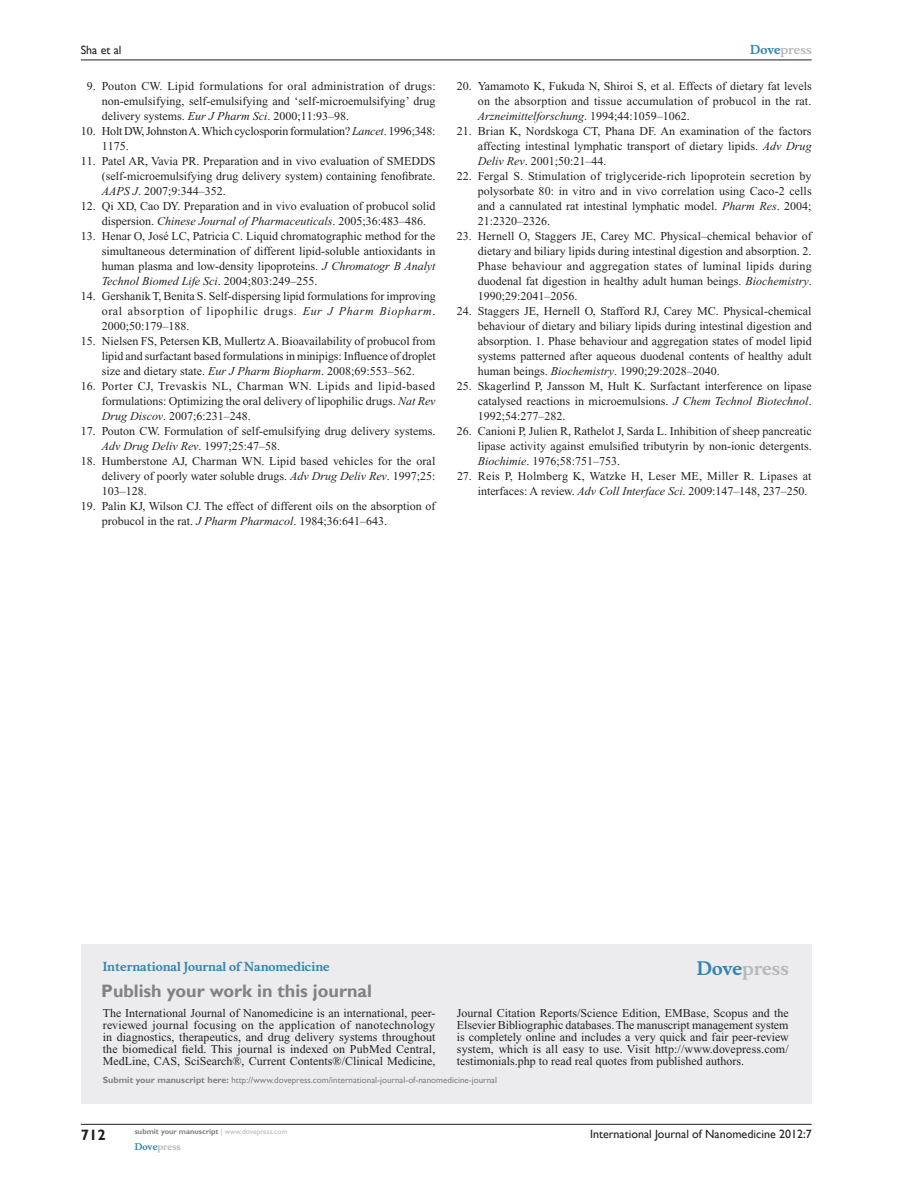
<style>
.page{position:relative;width:918px;height:1188px;background:#fff}
.page>*{position:absolute;margin:0;border:0;box-sizing:border-box;transform-origin:0 0}
.t1{font:700 18px "Gill Sans";color:#808285}
.t2{font:700 18px "Musee";color:#b8b9bc}
.t3{font:700 15px "Gill Sans";color:#231f20}
.t4{font:12px/15px "Times New Roman";color:#231f20;text-align:justify}
.t5{font:12px "Gill Sans";color:#231f20}
.t6{font:700 12px "Musee";color:#3485ae}
.t7{font:700 12px "Musee";color:#b8b9bc}
.t8{font:9px "Gill Sans";color:#808285}
.t9{font:700 9px "Musee";color:#b8b9bc}
.t10{font:700 7.5px "Gill Sans";color:#808285}
.s1{font-style:italic}
.s2{color:#3485ae}
.s3{font-weight:700}
.s4{font-weight:400;color:#b8b9bc}
</style>
<div class="page">
<div style="left:81px;top:944px;width:731px;height:159px;background:#ececee"></div>
<hr style="left:81px;top:1124px;width:731px;height:1px;background:#231f20">
<hr style="left:81px;top:60px;width:731px;height:1px;background:#231f20">
<p class="t5" style="left:81px;top:43px;width:42px">Sha et al</p>
<p class="t4" style="left:102px;top:79px;width:335px;text-indent:-15px">9. Pouton CW. Lipid formulations for oral administration of drugs: non-emulsifying, self-emulsifying and ‘self-microemulsifying’ drug delivery systems. <span class="s1">Eur J Pharm Sci</span>. 2000;11:93–98.</p>
<p class="t4" style="left:102px;top:124px;width:335px;text-indent:-21px">10. Holt DW, Johnston A. Which cyclosporin formulation? <span class="s1">Lancet</span>. 1996;348:<br>1175.</p>
<p class="t4" style="left:102px;top:154px;width:335px;text-indent:-21px">11. Patel AR, Vavia PR. Preparation and in vivo evaluation of SMEDDS (self-microemulsifying drug delivery system) containing fenofibrate.<br><span class="s1">AAPS J</span>. 2007;9:344–352.</p>
<p class="t4" style="left:102px;top:199px;width:335px;text-indent:-21px">12. Qi XD, Cao DY. Preparation and in vivo evaluation of probucol solid dispersion. <span class="s1">Chinese Journal of Pharmaceuticals</span>. 2005;36:483–486.</p>
<p class="t4" style="left:102px;top:229px;width:335px;text-indent:-21px">13. Henar O, José LC, Patricia C. Liquid chromatographic method for the simultaneous determination of different lipid-soluble antioxidants in human plasma and low-density lipoproteins. <span class="s1">J Chromatogr B Analyt Technol Biomed Life Sci</span>. 2004;803:249–255.</p>
<p class="t4" style="left:102px;top:289px;width:335px;text-indent:-21px">14. Gershanik T, Benita S. Self-dispersing lipid formulations for improving oral absorption of lipophilic drugs. <span class="s1">Eur J Pharm Biopharm</span>.<br>2000;50:179–188.</p>
<p class="t4" style="left:102px;top:334px;width:336px;text-indent:-21px">15. Nielsen FS, Petersen KB, Mullertz A. Bioavailability of probucol from lipid and surfactant based formulations in minipigs: Influence of droplet size and dietary state. <span class="s1">Eur J Pharm Biopharm</span>. 2008;69:553–562.</p>
<p class="t4" style="left:102px;top:379px;width:335px;text-indent:-21px">16. Porter CJ, Trevaskis NL, Charman WN. Lipids and lipid-based formulations: Optimizing the oral delivery of lipophilic drugs. <span class="s1">Nat Rev Drug Discov</span>. 2007;6:231–248.</p>
<p class="t4" style="left:102px;top:424px;width:335px;text-indent:-21px">17. Pouton CW. Formulation of self-emulsifying drug delivery systems.<br><span class="s1">Adv Drug Deliv Rev</span>. 1997;25:47–58.</p>
<p class="t4" style="left:102px;top:454px;width:335px;text-indent:-21px">18. Humberstone AJ, Charman WN. Lipid based vehicles for the oral delivery of poorly water soluble drugs. <span class="s1">Adv Drug Deliv Rev</span>. 1997;25:<br>103–128.</p>
<p class="t4" style="left:102px;top:499px;width:335px;text-indent:-21px">19. Palin KJ, Wilson CJ. The effect of different oils on the absorption of probucol in the rat. <span class="s1">J Pharm Pharmacol</span>. 1984;36:641–643.</p>
<p class="t7" style="left:750px;top:43px;width:63px"><span class="s2">Dove</span>press</p>
<p class="t4" style="left:478px;top:79px;width:335px;text-indent:-21px">20. Yamamoto K, Fukuda N, Shiroi S, et al. Effects of dietary fat levels on the absorption and tissue accumulation of probucol in the rat.<br><span class="s1">Arzneimittelforschung</span>. 1994;44:1059–1062.</p>
<p class="t4" style="left:478px;top:124px;width:335px;text-indent:-21px">21. Brian K, Nordskoga CT, Phana DF. An examination of the factors affecting intestinal lymphatic transport of dietary lipids. <span class="s1">Adv Drug Deliv Rev</span>. 2001;50:21–44.</p>
<p class="t4" style="left:478px;top:169px;width:335px;text-indent:-21px">22. Fergal S. Stimulation of triglyceride-rich lipoprotein secretion by polysorbate 80: in vitro and in vivo correlation using Caco-2 cells and a cannulated rat intestinal lymphatic model. <span class="s1">Pharm Res</span>. 2004; 21:2320–2326.</p>
<p class="t4" style="left:478px;top:229px;width:336px;text-indent:-21px">23. Hernell O, Staggers JE, Carey MC. Physical–chemical behavior of dietary and biliary lipids during intestinal digestion and absorption. 2.<br>Phase behaviour and aggregation states of luminal lipids during duodenal fat digestion in healthy adult human beings. <span class="s1">Biochemistry</span>.<br>1990;29:2041–2056.</p>
<p class="t4" style="left:478px;top:304px;width:335px;text-indent:-21px">24. Staggers JE, Hernell O, Stafford RJ, Carey MC. Physical-chemical behaviour of dietary and biliary lipids during intestinal digestion and absorption. 1. Phase behaviour and aggregation states of model lipid systems patterned after aqueous duodenal contents of healthy adult human beings. <span class="s1">Biochemistry</span>. 1990;29:2028–2040.</p>
<p class="t4" style="left:478px;top:379px;width:336px;text-indent:-21px">25. Skagerlind P, Jansson M, Hult K. Surfactant interference on lipase catalysed reactions in microemulsions. <span class="s1">J Chem Technol Biotechnol</span>.<br>1992;54:277–282.</p>
<p class="t4" style="left:478px;top:424px;width:335px;text-indent:-21px">26. Canioni P, Julien R, Rathelot J, Sarda L. Inhibition of sheep pancreatic lipase activity against emulsified tributyrin by non-ionic detergents.<br><span class="s1">Biochimie</span>. 1976;58:751–753.</p>
<p class="t4" style="left:478px;top:469px;width:335px;text-indent:-21px">27. Reis P, Holmberg K, Watzke H, Leser ME, Miller R. Lipases at interfaces: A review. <span class="s1">Adv Coll Interface Sci</span>. 2009:147–148, 237–250.</p>
<p class="t6" style="left:103px;top:959px;width:228px">International Journal of Nanomedicine</p>
<h1 class="t1" style="left:101px;top:980px;width:272px">Publish your work in this journal</h1>
<h1 class="t2" style="left:697px;top:958px;width:94px"><span class="s2">Dove</span>press</h1>
<p class="t4" style="left:103px;top:1007px;width:334px;line-height:12px">The International Journal of Nanomedicine is an international, peer&shy;reviewed journal focusing on the application of nanotechnology in diagnostics, therapeutics, and drug delivery systems throughout the biomedical field. This journal is indexed on PubMed Central, MedLine, CAS, SciSearch®, Current Contents®/Clinical Medicine,</p>
<p class="t4" style="left:457px;top:1007px;width:333px;line-height:12px">Journal Citation Reports/Science Edition, EMBase, Scopus and the Elsevier Bibliographic databases. The manuscript management system is completely online and includes a very quick and fair peer-review system, which is all easy to use. Visit http://www.dovepress.com/ testimonials.php to read real quotes from published authors.</p>
<p class="t8" style="left:103px;top:1075px;width:396px"><span class="s3">Submit your manuscript here:</span> http://www.dovepress.com/international-journal-of-nanomedicine-journal</p>
<p class="t3" style="left:81px;top:1126px;width:26px">712</p>
<p class="t10" style="left:135px;top:1127px;width:154px">submit your manuscript <span class="s4">| www.dovepress.com</span></p>
<p class="t9" style="left:135px;top:1141px;width:48px"><span class="s2">Dove</span>press</p>
<p class="t5" style="left:590px;top:1127px;width:223px">International Journal of Nanomedicine 2012:7</p>
</div>
